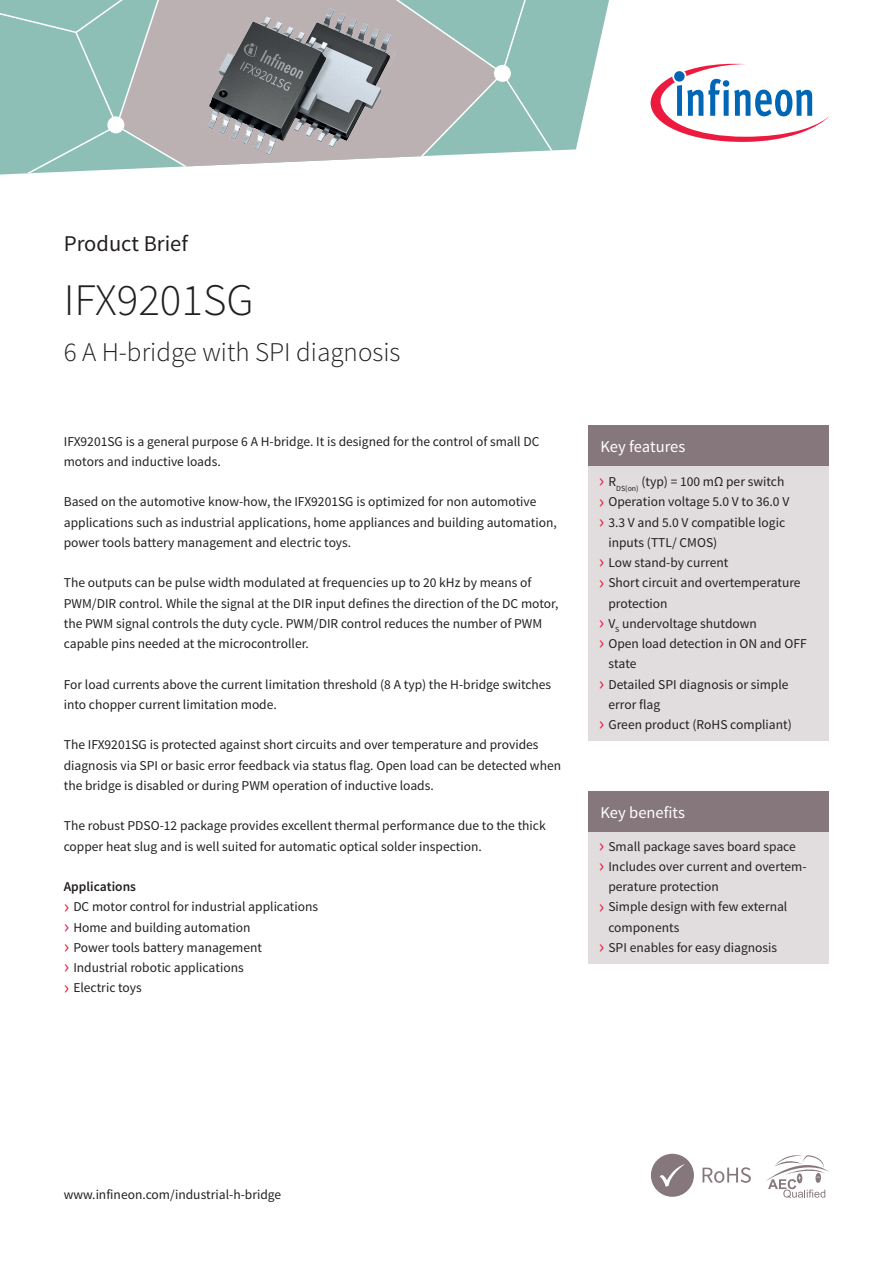
<style>
.page{position:relative;width:893px;height:1263px;background:#fff}
.page>*{position:absolute;margin:0;border:0;box-sizing:border-box;transform-origin:0 0}
.Product_Brief_A4_Hea{font:300 45px "Source Sans Pro";color:#231f20}
.Product_Brief_A4_Sub{font:300 27px "Source Sans Pro";color:#231f20}
.Product_Brief_A4_Tit{font:22.5px "Source Sans Pro";color:#231f20}
.Product_Brief_A4_Hea-2{font:16.5px "Source Sans Pro";color:#fff}
.Product_Brief_A4_Cop{font:13.5px/20.2px "Source Sans Pro";color:#231f20}
.Product_Brief_A4_URL{font:13.5px "Source Sans Pro";color:#231f20}
.Product_Brief_A4_Cop-2{font:600 13.5px "Source Sans Pro";color:#231f20}
.s1{font-size:20.25px;color:#ed1a40}
</style>
<div class="page">
<svg style="left:559px;top:0;width:50px;height:151px;fill:#8dbfb6"></svg>
<svg style="left:202px;top:0;width:175px;height:166px;fill:#bbb1b3"></svg>
<svg style="left:377px;top:0;width:182px;height:159px;background:#a4bdb8"></svg>
<svg style="left:0;top:0;width:202px;height:175px;background:#9fbeb8"></svg>
<div style="left:107px;top:116px;width:17px;height:17px;background:#fff;border-radius:50%"></div>
<div style="left:494px;top:65px;width:17px;height:17px;background:#fff;border-radius:50%"></div>
<svg style="left:651px;top:63px;width:178px;height:79px"></svg>
<div style="left:588px;top:463px;width:241px;height:278px;background:#e1dcdd"></div>
<div style="left:588px;top:830px;width:241px;height:133px;background:#e1dcdd"></div>
<div style="left:588px;top:425px;width:241px;height:41px;background:#86777c"></div>
<div style="left:588px;top:792px;width:241px;height:40px;background:#86777c"></div>
<svg style="left:766px;top:1155px;width:63px;height:43px"></svg>
<div style="left:651px;top:1154px;width:43px;height:43px;background:#86777c;border-radius:50%"></div>
<svg style="left:702px;top:1167px;width:49px;height:16px"></svg>
<svg style="left:660px;top:1164px;width:25px;height:23px"></svg>
<img style="left:204px;top:4px;width:191px;height:154px">
<p class="Product_Brief_A4_Tit" style="left:64px;top:229px;width:126px">Product Brief</p>
<p class="Product_Brief_A4_Hea" style="left:64px;top:273px;width:191px">IFX9201SG</p>
<p class="Product_Brief_A4_Sub" style="left:64px;top:335px;width:338px">6 A H-bridge with SPI diagnosis</p>
<p class="Product_Brief_A4_Cop" style="left:64px;top:431px;width:477px">IFX9201SG is a general purpose 6 A H-bridge. It is designed for the control of small DC motors and inductive loads.</p>
<p class="Product_Brief_A4_Cop" style="left:64px;top:492px;width:494px">Based on the automotive know-how, the IFX9201SG is optimized for non automotive applications such as industrial applications, home appliances and building automation, power tools battery management and electric toys.</p>
<p class="Product_Brief_A4_Cop" style="left:64px;top:573px;width:496px">The outputs can be pulse width modulated at frequencies up to 20 kHz by means of PWM/DIR control. While the signal at the DIR input defines the direction of the DC motor, the PWM signal controls the duty cycle. PWM/DIR control reduces the number of PWM capable pins needed at the microcontroller.</p>
<p class="Product_Brief_A4_Cop" style="left:64px;top:674px;width:489px">For load currents above the current limitation threshold (8 A typ) the H-bridge switches into chopper current limitation mode.</p>
<p class="Product_Brief_A4_Cop" style="left:64px;top:735px;width:499px">The IFX9201SG is protected against short circuits and over temperature and provides diagnosis via SPI or basic error feedback via status flag. Open load can be detected when the bridge is disabled or during PWM operation of inductive loads.</p>
<p class="Product_Brief_A4_Cop" style="left:64px;top:816px;width:483px">The robust PDSO-12 package provides excellent thermal performance due to the thick copper heat slug and is well suited for automatic optical solder inspection.</p>
<p class="Product_Brief_A4_Cop-2" style="left:64px;top:878px;width:74px">Applications</p>
<p class="Product_Brief_A4_Cop" style="left:64px;top:897px;width:256px"><span class="s1">›</span> DC motor control for industrial applications</p>
<p class="Product_Brief_A4_Cop" style="left:64px;top:917px;width:188px"><span class="s1">›</span> Home and building automation</p>
<p class="Product_Brief_A4_Cop" style="left:64px;top:937px;width:200px"><span class="s1">›</span> Power tools battery management</p>
<p class="Product_Brief_A4_Cop" style="left:64px;top:958px;width:181px"><span class="s1">›</span> Industrial robotic applications</p>
<p class="Product_Brief_A4_Cop" style="left:64px;top:978px;width:80px"><span class="s1">›</span> Electric toys</p>
<p class="Product_Brief_A4_Hea-2" style="left:600px;top:436px;width:86px">Key features</p>
<p class="Product_Brief_A4_Cop" style="left:599px;top:472px;width:187px"><span class="s1">›</span> R<sub>DS(on)</sub> (typ) = 100 mΩ per switch</p>
<p class="Product_Brief_A4_Cop" style="left:599px;top:492px;width:192px"><span class="s1">›</span> Operation voltage 5.0 V to 36.0 V</p>
<p class="Product_Brief_A4_Cop" style="left:608px;top:512px;width:178px;text-indent:-10px"><span class="s1">›</span> 3.3 V and 5.0 V compatible logic inputs (TTL/ CMOS)</p>
<p class="Product_Brief_A4_Cop" style="left:599px;top:553px;width:131px"><span class="s1">›</span> Low stand-by current</p>
<p class="Product_Brief_A4_Cop" style="left:608px;top:573px;width:194px;text-indent:-10px"><span class="s1">›</span> Short circuit and overtemperature protection</p>
<p class="Product_Brief_A4_Cop" style="left:599px;top:613px;width:159px"><span class="s1">›</span> V<sub>S</sub> undervoltage shutdown</p>
<p class="Product_Brief_A4_Cop" style="left:608px;top:634px;width:200px;text-indent:-10px"><span class="s1">›</span> Open load detection in ON and OFF state</p>
<p class="Product_Brief_A4_Cop" style="left:608px;top:674px;width:182px;text-indent:-10px"><span class="s1">›</span> Detailed SPI diagnosis or simple error flag</p>
<p class="Product_Brief_A4_Cop" style="left:599px;top:715px;width:195px"><span class="s1">›</span> Green product (RoHS compliant)</p>
<p class="Product_Brief_A4_Hea-2" style="left:600px;top:802px;width:86px">Key benefits</p>
<p class="Product_Brief_A4_Cop" style="left:599px;top:836px;width:198px"><span class="s1">›</span> Small package saves board space</p>
<p class="Product_Brief_A4_Cop" style="left:608px;top:856px;width:200px;text-indent:-10px"><span class="s1">›</span> Includes over current and overtem&shy;perature protection</p>
<p class="Product_Brief_A4_Cop" style="left:608px;top:897px;width:180px;text-indent:-10px"><span class="s1">›</span> Simple design with few external components</p>
<p class="Product_Brief_A4_Cop" style="left:599px;top:937px;width:180px"><span class="s1">›</span> SPI enables for easy diagnosis</p>
<p class="Product_Brief_A4_URL" style="left:64px;top:1186px;width:219px">www.infineon.com/industrial-h-bridge</p>
</div>
